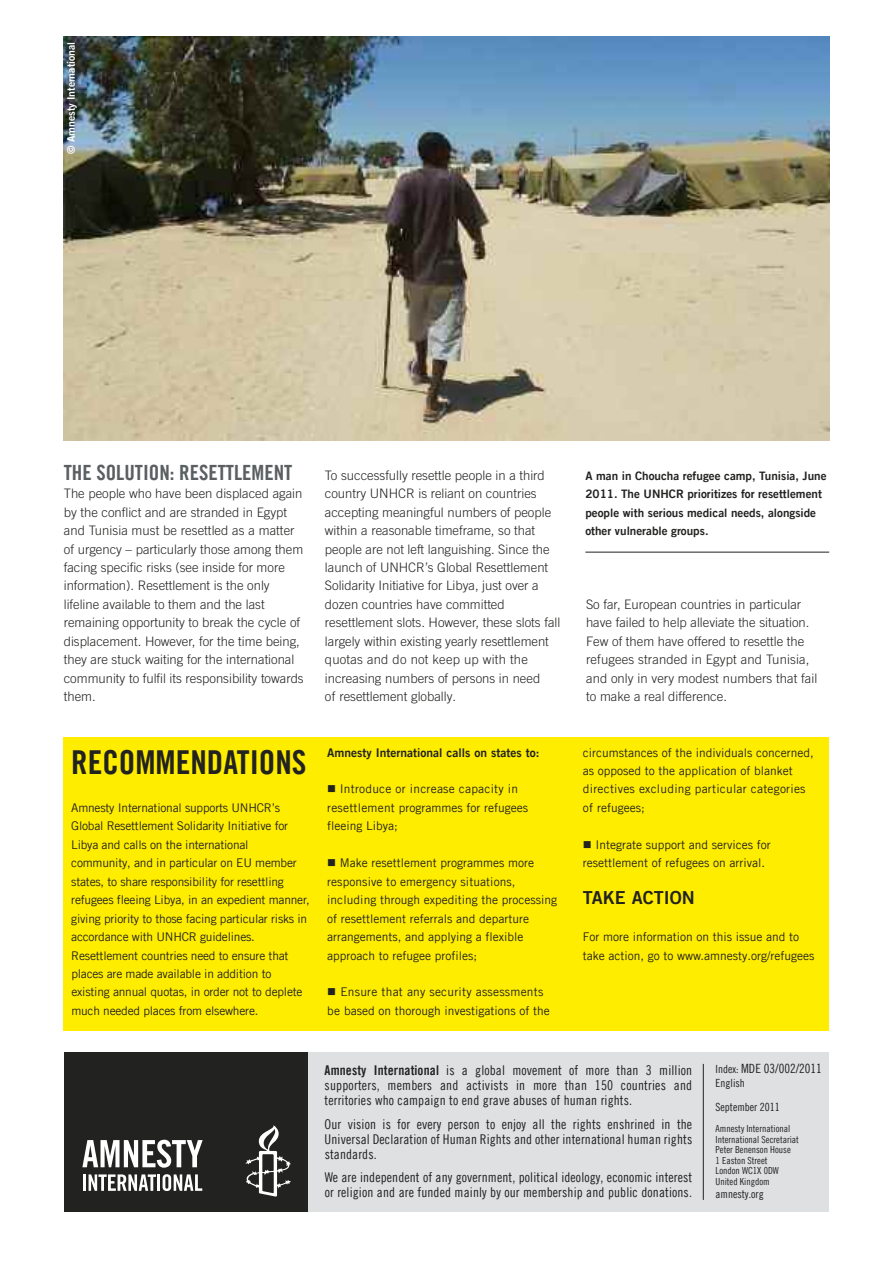
<style>
.page{position:relative;width:893px;height:1263px;background:#fff}
.page>*{position:absolute;margin:0;border:0;box-sizing:border-box;transform-origin:0 0}
.t1{font:33px "Amnesty Trade Gothic Bd Cn 20";color:#222221}
.t2{font:21px "Amnesty Trade Gothic Bd Cn 20";color:#5a5f62}
.t3{font:18px "Amnesty Trade Gothic Bd 2";color:#222221}
.t4{font:13.5px/15px "Amnesty Trade Gothic Cn 18";letter-spacing:.01em;color:#222221;text-align:justify}
.t5{font:300 13.05px/18.5px "Amnesty Trade Gothic";color:#222221}
.t6{font:12.75px "Amnesty Trade Gothic Cn 18";color:#222221}
.t7{font:12px/18.5px "Amnesty Trade Gothic";color:#222221}
.t8{font:12px/18.5px "Amnesty Trade Gothic";letter-spacing:-.02em;color:#222221}
.t9{font:12px/18.5px "Amnesty Trade Gothic";letter-spacing:.02em;color:#222221}
.t10{font:12px "Amnesty Trade Gothic Bd 2";color:#222221}
.t11{font:11.7px/18.5px "Amnesty Trade Gothic Bd 2";color:#222221}
.t12{font:11.25px/24px "Amnesty Trade Gothic Cn 18";color:#222221}
.t13{font:10.5px "Amnesty Trade Gothic Bd 2";color:#fff}
.t14{font:9.75px/10.5px "Amnesty Trade Gothic Cn 18";color:#222221}
.s1{font-family:"Amnesty Trade Gothic Bd Cn 20"}
.s2{font-size:11.25px}
</style>
<div class="page">
<div style="left:64px;top:737px;width:765px;height:294px;background:#ffed00"></div>
<div style="left:226px;top:1052px;width:602px;height:159px;background:#dee0e2"></div>
<hr style="left:703px;top:1064px;width:1px;height:136px;background:#222221">
<div style="left:64px;top:1052px;width:244px;height:159px;background:#222221"></div>
<svg style="left:82px;top:1139px;width:121px;height:52px"></svg>
<svg style="left:245px;top:1125px;width:46px;height:71px"></svg>
<img style="left:64px;top:37px;width:765px;height:404px">
<hr style="left:585px;top:552px;width:244px;height:1px;background:#222221">
<p class="t13" style="left:65px;top:154px;width:114px;rotate:-90deg">© Amnesty International</p>
<h2 class="t2" style="left:64px;top:459px;width:230px">THE SOLUTION: RESETTLEMENT</h2>
<p class="t5" style="left:64px;top:484px;width:241px">The people who have been displaced again by the conflict and are stranded in Egypt and Tunisia must be resettled as a matter of urgency – particularly those among them facing specific risks (see inside for more information). Resettlement is the only lifeline available to them and the last remaining opportunity to break the cycle of displacement. However, for the time being, they are stuck waiting for the international community to fulfil its responsibility towards them.</p>
<p class="t5" style="left:325px;top:466px;width:237px">To successfully resettle people in a third country UNHCR is reliant on countries accepting meaningful numbers of people within a reasonable timeframe, so that people are not left languishing. Since the launch of UNHCR’s Global Resettlement Solidarity Initiative for Libya, just over a dozen countries have committed resettlement slots. However, these slots fall largely within existing yearly resettlement quotas and do not keep up with the increasing numbers of persons in need<br>of resettlement globally.</p>
<h1 class="t1" style="left:71px;top:741px;width:237px">RECOMMENDATIONS</h1>
<p class="t8" style="left:71px;top:798px;width:240px">Amnesty International supports UNHCR’s Global Resettlement Solidarity Initiative for Libya and calls on the international community, and in particular on EU member states, to share responsibility for resettling refugees fleeing Libya, in an expedient manner, giving priority to those facing particular risks in accordance with UNHCR guidelines.<br>Resettlement countries need to ensure that places are made available in addition to existing annual quotas, in order not to deplete much needed places from elsewhere.</p>
<p class="t10" style="left:327px;top:745px;width:214px">Amnesty International calls on states to:</p>
<p class="t9" style="left:327px;top:780px;width:202px">■ Introduce or increase capacity in resettlement programmes for refugees fleeing Libya;</p>
<p class="t7" style="left:327px;top:853px;width:232px">■ Make resettlement programmes more responsive to emergency situations, including through expediting the processing of resettlement referrals and departure arrangements, and applying a flexible approach to refugee profiles;</p>
<p class="t7" style="left:327px;top:983px;width:224px">■ Ensure that any security assessments be based on thorough investigations of the</p>
<p class="t11" style="left:585px;top:466px;width:243px">A man in Choucha refugee camp, Tunisia, June 2011. The UNHCR prioritizes for resettlement people with serious medical needs, alongside other vulnerable groups.</p>
<p class="t5" style="left:586px;top:595px;width:233px">So far, European countries in particular have failed to help alleviate the situation.<br>Few of them have offered to resettle the refugees stranded in Egypt and Tunisia, and only in very modest numbers that fail to make a real difference.</p>
<p class="t7" style="left:583px;top:743px;width:232px">circumstances of the individuals concerned, as opposed to the application of blanket directives excluding particular categories of refugees;</p>
<p class="t7" style="left:583px;top:835px;width:189px">■ Integrate support and services for resettlement of refugees on arrival.</p>
<h3 class="t3" style="left:583px;top:886px;width:114px">TAKE ACTION</h3>
<p class="t7" style="left:583px;top:927px;width:233px">For more information on this issue and to take action, go to www.amnesty.org/refugees</p>
<p class="t4" style="left:325px;top:1063px;width:369px"><span class="s1">Amnesty International</span> is a global movement of more than 3 million supporters, members and activists in more than 150 countries and territories who campaign to end grave abuses of human rights.</p>
<p class="t4" style="left:325px;top:1116px;width:369px">our vision is for every person to enjoy all the rights enshrined in the universal declaration of Human Rights and other international human rights standards.</p>
<p class="t4" style="left:325px;top:1170px;width:369px">We are independent of any government, political ideology, economic interest or religion and are funded mainly by our membership and public donations.</p>
<p class="t6" style="left:716px;top:1061px;width:108px"><span class="s2">index:</span> mde 03/002/2011</p>
<p class="t12" style="left:716px;top:1071px;width:66px">english september 2011</p>
<p class="t14" style="left:716px;top:1123px;width:85px">amnesty international international secretariat<br>Peter benenson House<br>1 easton street<br>London Wc1X 0dW united Kingdom</p>
<p class="t12" style="left:716px;top:1181px;width:50px">amnesty.org</p>
</div>
